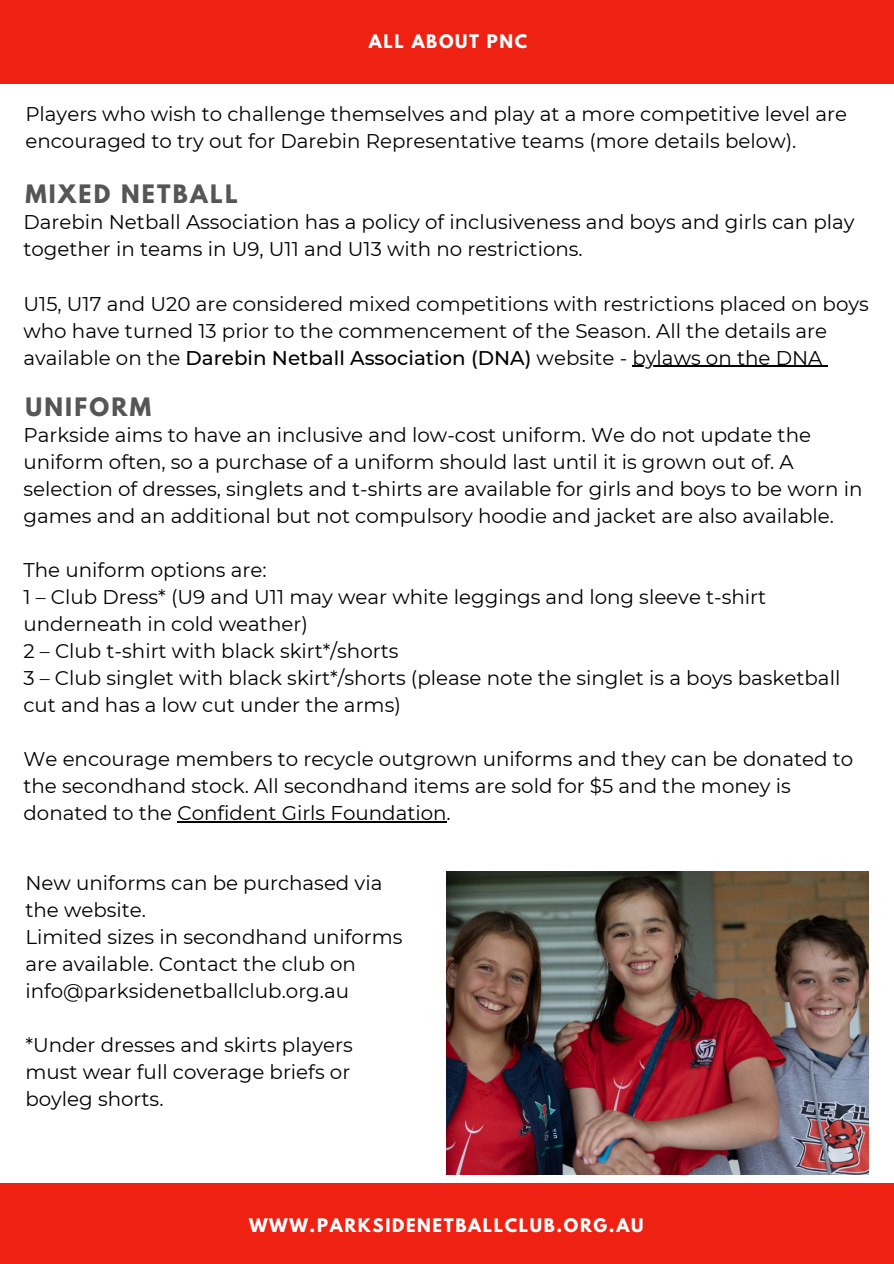
<style>
.page{position:relative;width:894px;height:1264px;background:#fff}
.page>*{position:absolute;margin:0;border:0;box-sizing:border-box;transform-origin:0 0}
.t1{font:700 22.5px "League Spartan";letter-spacing:.1em;color:#565656}
.t2{font:19.8px/27px "Montserrat";color:#000}
.t3{font:700 16.5px "League Spartan";letter-spacing:.1em;color:#fff}
.s1{font-weight:500}
</style>
<div class="page">
<img style="left:446px;top:871px;width:422px;height:303px">
<div style="left:0;top:0;width:893px;height:83px;background:#ee2112"></div>
<div style="left:0;top:1183px;width:893px;height:80px;background:#ee2112"></div>
<hr style="left:632px;top:366px;width:190px;height:1px;background:#000">
<hr style="left:177px;top:821px;width:269px;height:1px;background:#000">
<p class="t3" style="left:369px;top:33px;width:160px">ALL ABOUT PNC</p>
<p class="t2" style="left:25px;top:100px;width:823px">Players who wish to challenge themselves and play at a more competitive level are encouraged to try out for Darebin Representative teams (more details below).</p>
<p class="t1" style="left:25px;top:183px;width:214px">MIXED NETBALL</p>
<p class="t2" style="left:23px;top:209px;width:832px">Darebin Netball Association has a policy of inclusiveness and boys and girls can play together in teams in U9, U11 and U13 with no restrictions.</p>
<p class="t2" style="left:23px;top:290px;width:846px">U15, U17 and U20 are considered mixed competitions with restrictions placed on boys who have turned 13 prior to the commencement of the Season. All the details are available on the <span class="s1">Darebin Netball Association (DNA)</span> website - bylaws on the DNA</p>
<p class="t1" style="left:25px;top:395px;width:127px">UNIFORM</p>
<p class="t2" style="left:23px;top:421px;width:840px">Parkside aims to have an inclusive and low-cost uniform. We do not update the uniform often, so a purchase of a uniform should last until it is grown out of. A selection of dresses, singlets and t-shirts are available for girls and boys to be worn in games and an additional but not compulsory hoodie and jacket are also available.</p>
<p class="t2" style="left:23px;top:556px;width:245px">The uniform options are:</p>
<p class="t2" style="left:23px;top:583px;width:744px">1 – Club Dress* (U9 and U11 may wear white leggings and long sleeve t-shirt underneath in cold weather)</p>
<p class="t2" style="left:23px;top:637px;width:376px">2 – Club t-shirt with black skirt*/shorts</p>
<p class="t2" style="left:23px;top:664px;width:818px">3 – Club singlet with black skirt*/shorts (please note the singlet is a boys basketball cut and has a low cut under the arms)</p>
<p class="t2" style="left:23px;top:745px;width:831px">We encourage members to recycle outgrown uniforms and they can be donated to the secondhand stock. All secondhand items are sold for $5 and the money is donated to the Confident Girls Foundation.</p>
<p class="t2" style="left:25px;top:869px;width:358px">New uniforms can be purchased via the website.</p>
<p class="t2" style="left:25px;top:923px;width:378px">Limited sizes in secondhand uniforms are available. Contact the club on info@parksidenetballclub.org.au</p>
<p class="t2" style="left:25px;top:1031px;width:329px">*Under dresses and skirts players must wear full coverage briefs or boyleg shorts.</p>
<p class="t3" style="left:249px;top:1216px;width:396px">WWW.PARKSIDENETBALLCLUB.ORG.AU</p>
</div>
